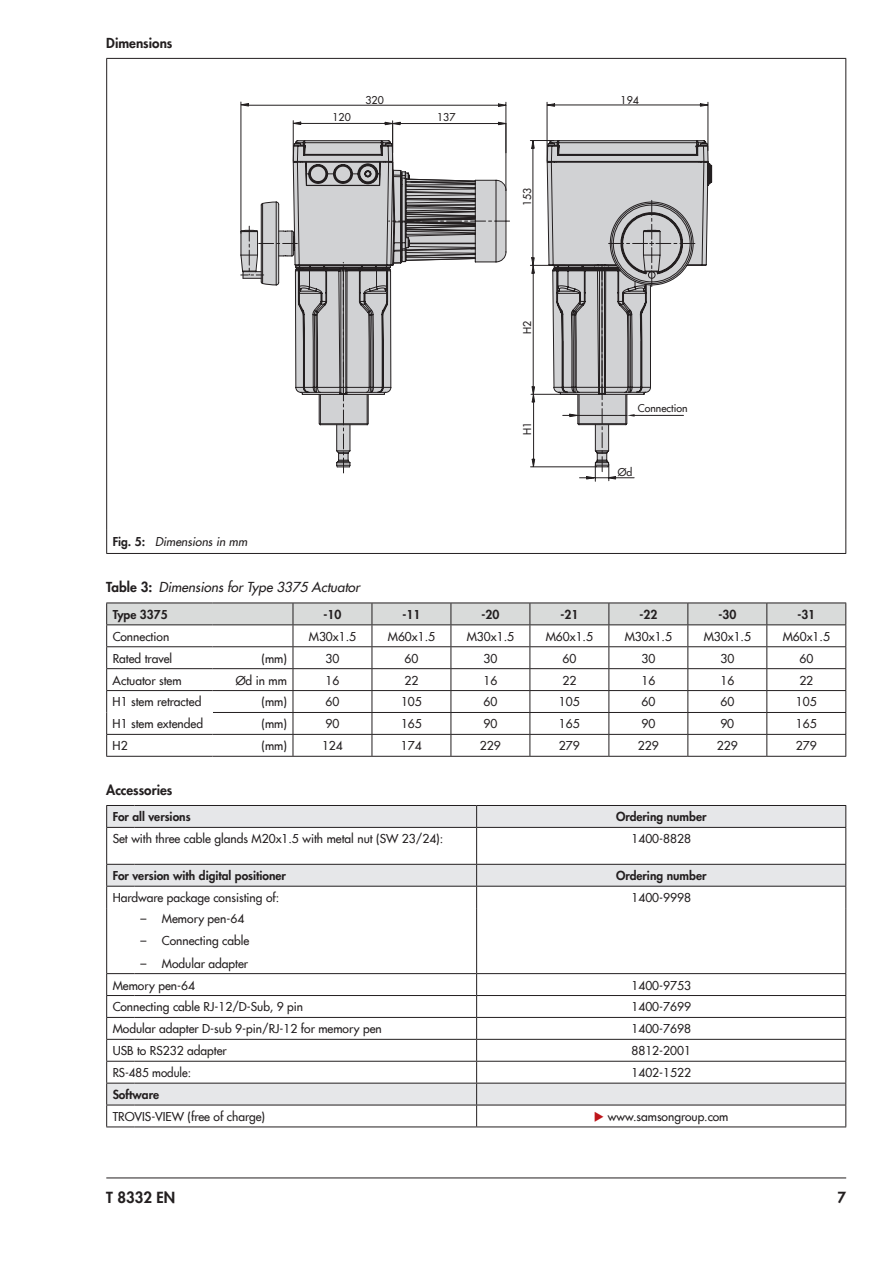
<style>
.page{position:relative;width:893px;height:1263px;background:#fff}
.page>*{position:absolute;margin:0;border:0;box-sizing:border-box;transform-origin:0 0}
.t1{font:800 15px "Futura Com";color:#231f20}
.t2{font:italic 500 13.5px "Futura Com";color:#231f20}
.t3{font:800 13.5px "Futura Com";color:#231f20}
.t4{font:500 12px/21.9px "Futura Com";color:#231f20}
.t5{font:800 12px "Futura Com";color:#231f20}
.t6{font:italic 500 12px "Futura Com";color:#231f20}
.t7{font:500 12px "Futura Com";color:#231f20;scale:.96 1}
.t8{font:500 10.5px "Futura Com";color:#231f20}
.s1{font-weight:800;font-style:normal}
.s2{color:#be151b}
</style>
<div class="page">
<hr style="left:106px;top:1177px;width:740px;height:1px;background:#231f20">
<hr style="left:106px;top:59px;width:1px;height:471px;background:#231f20">
<hr style="left:845px;top:59px;width:1px;height:471px;background:#231f20">
<svg style="left:106px;top:530px;width:1px;height:23px"></svg>
<svg style="left:845px;top:530px;width:1px;height:23px"></svg>
<hr style="left:106px;top:58px;width:740px;height:1px;background:#231f20">
<hr style="left:106px;top:553px;width:740px;height:1px;background:#231f20">
<svg style="left:240px;top:101px;width:267px;height:372px"></svg>
<svg style="left:546px;top:102px;width:166px;height:379px"></svg>
<svg style="left:247px;top:105px;width:349px;height:365px"></svg>
<svg style="left:106px;top:603px;width:740px;height:153px"></svg>
<hr style="left:106px;top:756px;width:107px;height:1px;background:#231f20">
<hr style="left:213px;top:756px;width:80px;height:1px;background:#231f20">
<hr style="left:293px;top:756px;width:79px;height:1px;background:#231f20">
<hr style="left:372px;top:756px;width:79px;height:1px;background:#231f20">
<hr style="left:451px;top:756px;width:79px;height:1px;background:#231f20">
<hr style="left:530px;top:756px;width:79px;height:1px;background:#231f20">
<hr style="left:609px;top:756px;width:79px;height:1px;background:#231f20">
<hr style="left:688px;top:756px;width:79px;height:1px;background:#231f20">
<hr style="left:767px;top:756px;width:79px;height:1px;background:#231f20">
<svg style="left:107px;top:806px;width:738px;height:299px"></svg>
<hr style="left:106px;top:828px;width:1px;height:36px;background:#231f20">
<hr style="left:135px;top:827px;width:342px;height:1px;background:#231f20">
<hr style="left:135px;top:864px;width:342px;height:1px;background:#231f20">
<hr style="left:135px;top:886px;width:342px;height:1px;background:#231f20">
<hr style="left:477px;top:886px;width:369px;height:1px;background:#231f20">
<hr style="left:476px;top:828px;width:1px;height:36px;background:#231f20">
<hr style="left:477px;top:864px;width:369px;height:1px;background:#231f20">
<hr style="left:477px;top:827px;width:369px;height:1px;background:#231f20">
<hr style="left:845px;top:828px;width:1px;height:36px;background:#231f20">
<svg style="left:106px;top:805px;width:29px;height:23px"></svg>
<hr style="left:135px;top:805px;width:342px;height:1px;background:#231f20">
<hr style="left:477px;top:805px;width:369px;height:1px;background:#231f20">
<svg style="left:476px;top:806px;width:1px;height:21px"></svg>
<svg style="left:845px;top:806px;width:1px;height:21px"></svg>
<svg style="left:845px;top:865px;width:1px;height:43px"></svg>
<hr style="left:106px;top:908px;width:1px;height:65px;background:#231f20">
<hr style="left:476px;top:908px;width:1px;height:65px;background:#231f20">
<hr style="left:845px;top:908px;width:1px;height:65px;background:#231f20">
<hr style="left:135px;top:973px;width:342px;height:1px;background:#231f20">
<hr style="left:477px;top:973px;width:369px;height:1px;background:#231f20">
<hr style="left:135px;top:995px;width:342px;height:1px;background:#231f20">
<hr style="left:477px;top:995px;width:369px;height:1px;background:#231f20">
<hr style="left:135px;top:1017px;width:342px;height:1px;background:#231f20">
<hr style="left:477px;top:1017px;width:369px;height:1px;background:#231f20">
<hr style="left:135px;top:1039px;width:342px;height:1px;background:#231f20">
<hr style="left:477px;top:1039px;width:369px;height:1px;background:#231f20">
<hr style="left:135px;top:1061px;width:342px;height:1px;background:#231f20">
<hr style="left:477px;top:1061px;width:369px;height:1px;background:#231f20">
<hr style="left:135px;top:1083px;width:342px;height:1px;background:#231f20">
<hr style="left:477px;top:1083px;width:369px;height:1px;background:#231f20">
<hr style="left:135px;top:1105px;width:342px;height:1px;background:#231f20">
<hr style="left:477px;top:1105px;width:369px;height:1px;background:#231f20">
<svg style="left:476px;top:974px;width:1px;height:152px"></svg>
<svg style="left:845px;top:974px;width:1px;height:152px"></svg>
<svg style="left:106px;top:973px;width:29px;height:154px"></svg>
<hr style="left:135px;top:1126px;width:342px;height:1px;background:#231f20">
<hr style="left:477px;top:1126px;width:369px;height:1px;background:#231f20">
<svg style="left:106px;top:864px;width:29px;height:44px"></svg>
<svg style="left:476px;top:865px;width:1px;height:43px"></svg>
<p class="t3" style="left:106px;top:32px;width:68px">Dimensions</p>
<p class="t8" style="left:333px;top:109px;width:20px">120</p>
<p class="t8" style="left:366px;top:92px;width:20px">320</p>
<p class="t8" style="left:437px;top:109px;width:20px">137</p>
<p class="t8" style="left:520px;top:206px;width:20px;rotate:-90deg">153</p>
<p class="t8" style="left:519px;top:334px;width:15px;rotate:-90deg">H2</p>
<p class="t8" style="left:520px;top:435px;width:15px;rotate:-90deg">H1</p>
<p class="t8" style="left:621px;top:92px;width:20px">194</p>
<p class="t8" style="left:638px;top:400px;width:51px">Connection</p>
<p class="t8" style="left:618px;top:465px;width:16px">Ød</p>
<p class="t6" style="left:113px;top:532px;width:136px"><span class="s1">Fig. 5:</span> Dimensions in mm</p>
<p class="t2" style="left:106px;top:577px;width:255px"><span class="s1">Table 3:</span> Dimensions for Type 3375 Actuator</p>
<p class="t5" style="left:113px;top:605px;width:56px">Type 3375</p>
<p class="t5" style="left:324px;top:605px;width:19px">-10</p>
<p class="t5" style="left:402px;top:605px;width:19px">-11</p>
<p class="t5" style="left:481px;top:605px;width:19px">-20</p>
<p class="t5" style="left:560px;top:605px;width:19px">-21</p>
<p class="t5" style="left:639px;top:605px;width:19px">-22</p>
<p class="t5" style="left:718px;top:605px;width:19px">-30</p>
<p class="t5" style="left:797px;top:605px;width:19px">-31</p>
<p class="t4" style="left:113px;top:625px;width:58px">Connection</p>
<p class="t4" style="left:309px;top:625px;width:49px">M30x1.5</p>
<p class="t4" style="left:388px;top:625px;width:49px">M60x1.5</p>
<p class="t4" style="left:467px;top:625px;width:49px">M30x1.5</p>
<p class="t4" style="left:546px;top:625px;width:49px">M60x1.5</p>
<p class="t4" style="left:625px;top:625px;width:49px">M30x1.5</p>
<p class="t4" style="left:704px;top:625px;width:49px">M30x1.5</p>
<p class="t4" style="left:783px;top:625px;width:49px">M60x1.5</p>
<p class="t4" style="left:113px;top:647px;width:61px">Rated travel</p>
<p class="t4" style="left:262px;top:647px;width:27px">(mm)</p>
<p class="t4" style="left:325px;top:647px;width:15px">30</p>
<p class="t4" style="left:404px;top:647px;width:15px">60</p>
<p class="t4" style="left:483px;top:647px;width:15px">30</p>
<p class="t4" style="left:562px;top:647px;width:15px">60</p>
<p class="t4" style="left:641px;top:647px;width:15px">30</p>
<p class="t4" style="left:720px;top:647px;width:15px">30</p>
<p class="t4" style="left:799px;top:647px;width:15px">60</p>
<p class="t4" style="left:113px;top:669px;width:71px">Actuator stem</p>
<p class="t4" style="left:236px;top:669px;width:53px">Ød in mm</p>
<p class="t4" style="left:325px;top:669px;width:15px">16</p>
<p class="t4" style="left:404px;top:669px;width:15px">22</p>
<p class="t4" style="left:483px;top:669px;width:15px">16</p>
<p class="t4" style="left:562px;top:669px;width:15px">22</p>
<p class="t4" style="left:641px;top:669px;width:15px">16</p>
<p class="t4" style="left:720px;top:669px;width:15px">16</p>
<p class="t4" style="left:799px;top:669px;width:15px">22</p>
<p class="t4" style="left:113px;top:690px;width:90px">H1 stem retracted</p>
<p class="t4" style="left:262px;top:690px;width:27px">(mm)</p>
<p class="t4" style="left:325px;top:690px;width:15px">60</p>
<p class="t4" style="left:401px;top:690px;width:22px">105</p>
<p class="t4" style="left:483px;top:690px;width:15px">60</p>
<p class="t4" style="left:559px;top:690px;width:22px">105</p>
<p class="t4" style="left:641px;top:690px;width:15px">60</p>
<p class="t4" style="left:720px;top:690px;width:15px">60</p>
<p class="t4" style="left:796px;top:690px;width:22px">105</p>
<p class="t4" style="left:113px;top:712px;width:92px">H1 stem extended</p>
<p class="t4" style="left:261px;top:712px;width:27px">(mm)</p>
<p class="t4" style="left:325px;top:712px;width:15px">90</p>
<p class="t4" style="left:401px;top:712px;width:22px">165</p>
<p class="t4" style="left:483px;top:712px;width:15px">90</p>
<p class="t4" style="left:559px;top:712px;width:22px">165</p>
<p class="t4" style="left:641px;top:712px;width:15px">90</p>
<p class="t4" style="left:720px;top:712px;width:15px">90</p>
<p class="t4" style="left:796px;top:712px;width:22px">165</p>
<p class="t4" style="left:113px;top:734px;width:17px">H2</p>
<p class="t4" style="left:261px;top:734px;width:27px">(mm)</p>
<p class="t4" style="left:322px;top:734px;width:22px">124</p>
<p class="t4" style="left:401px;top:734px;width:22px">174</p>
<p class="t4" style="left:480px;top:734px;width:22px">229</p>
<p class="t4" style="left:559px;top:734px;width:22px">279</p>
<p class="t4" style="left:638px;top:734px;width:22px">229</p>
<p class="t4" style="left:717px;top:734px;width:22px">229</p>
<p class="t4" style="left:796px;top:734px;width:22px">279</p>
<p class="t3" style="left:106px;top:779px;width:68px">Accessories</p>
<p class="t5" style="left:113px;top:808px;width:79px">For all versions</p>
<p class="t5" style="left:616px;top:808px;width:92px">Ordering number</p>
<p class="t4" style="left:113px;top:827px;width:332px">Set with three cable glands M20x1.5 with metal nut (SW 23/24):</p>
<p class="t4" style="left:631px;top:827px;width:61px">1400-8828</p>
<p class="t5" style="left:113px;top:867px;width:175px">For version with digital positioner</p>
<p class="t5" style="left:616px;top:867px;width:92px">Ordering number</p>
<p class="t4" style="left:113px;top:886px;width:168px">Hardware package consisting of:</p>
<p class="t4" style="left:631px;top:886px;width:61px">1400-9998</p>
<p class="t4" style="left:141px;top:907px;width:105px">– Memory pen-64</p>
<p class="t4" style="left:141px;top:929px;width:110px">– Connecting cable</p>
<p class="t4" style="left:113px;top:952px;width:137px;text-indent:28px">– Modular adapter<br>Memory pen-64</p>
<p class="t4" style="left:631px;top:973px;width:61px">1400-9753</p>
<p class="t4" style="left:113px;top:995px;width:192px">Connecting cable RJ-12/D-Sub, 9 pin</p>
<p class="t4" style="left:631px;top:995px;width:61px">1400-7699</p>
<p class="t4" style="left:113px;top:1017px;width:271px">Modular adapter D-sub 9-pin/RJ-12 for memory pen</p>
<p class="t4" style="left:631px;top:1017px;width:61px">1400-7698</p>
<p class="t4" style="left:113px;top:1039px;width:116px">USB to RS232 adapter</p>
<p class="t4" style="left:631px;top:1039px;width:61px">8812-2001</p>
<p class="t7" style="left:113px;top:1064px;width:83px">RS-485 module:</p>
<p class="t4" style="left:631px;top:1061px;width:61px">1402-1522</p>
<p class="t5" style="left:113px;top:1085px;width:48px">Software</p>
<p class="t4" style="left:113px;top:1105px;width:154px">TROVIS-VIEW (free of charge)</p>
<p class="t4" style="left:594px;top:1105px;width:136px"><span class="s2">◆</span> www.samsongroup.com</p>
<p class="t1" style="left:106px;top:1186px;width:70px">T 8332 EN</p>
<p class="t1" style="left:837px;top:1186px;width:10px">7</p>
</div>
